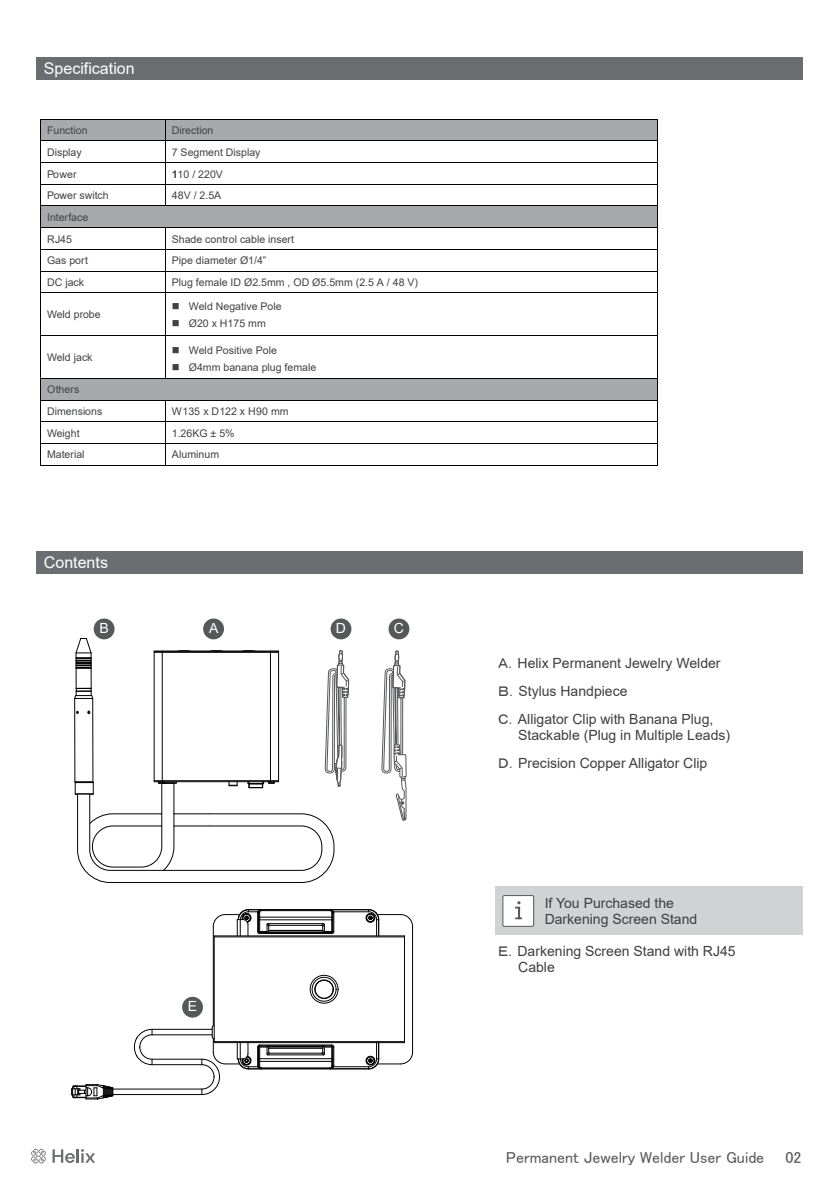
<style>
.page{position:relative;width:840px;height:1191px;background:#fff}
.page>*{position:absolute;margin:0;border:0;box-sizing:border-box;transform-origin:0 0}
.t1{font:16px "MS UI Gothic";color:#57585a}
.t2{font:16px "Arial";color:#fff}
.t3{font:14px/28px "Arial";color:#3e3e3f}
.t4{font:14px "Arial";color:#fff}
.t5{font:10.6px/21.6px "Arial";color:#404142}
.s1{font-family:"MS UI Gothic"}
</style>
<div class="page">
<svg style="left:31px;top:1148px;width:15px;height:15px"></svg>
<svg style="left:52px;top:1149px;width:43px;height:14px"></svg>
<div style="left:495px;top:886px;width:307px;height:49px;background:#d1d2d4"></div>
<div style="left:37px;top:57px;width:765px;height:22px;background:#6c6d70"></div>
<div style="left:37px;top:551px;width:765px;height:23px;background:#6c6d70"></div>
<div style="left:41px;top:119px;width:124px;height:21px;background:#a8a9ad"></div>
<div style="left:166px;top:119px;width:490px;height:21px;background:#a8a9ad"></div>
<hr style="left:41px;top:119px;width:124px;height:1px;background:#030303">
<hr style="left:166px;top:119px;width:490px;height:1px;background:#030303">
<hr style="left:41px;top:140px;width:124px;height:1px;background:#030303">
<hr style="left:166px;top:140px;width:490px;height:1px;background:#030303">
<hr style="left:41px;top:162px;width:124px;height:1px;background:#030303">
<hr style="left:166px;top:162px;width:490px;height:1px;background:#030303">
<hr style="left:41px;top:184px;width:124px;height:1px;background:#030303">
<hr style="left:166px;top:184px;width:490px;height:1px;background:#030303">
<div style="left:47px;top:206px;width:603px;height:21px;background:#a8a9ad"></div>
<hr style="left:41px;top:206px;width:124px;height:1px;background:#030303">
<svg style="left:165px;top:119px;width:1px;height:87px"></svg>
<hr style="left:166px;top:206px;width:490px;height:1px;background:#030303">
<hr style="left:41px;top:227px;width:124px;height:1px;background:#030303">
<hr style="left:166px;top:227px;width:490px;height:1px;background:#030303">
<hr style="left:41px;top:249px;width:124px;height:1px;background:#030303">
<hr style="left:166px;top:249px;width:490px;height:1px;background:#030303">
<hr style="left:41px;top:271px;width:124px;height:1px;background:#030303">
<hr style="left:166px;top:271px;width:490px;height:1px;background:#030303">
<svg style="left:40px;top:119px;width:1px;height:174px"></svg>
<hr style="left:41px;top:292px;width:124px;height:1px;background:#030303">
<svg style="left:165px;top:227px;width:1px;height:66px"></svg>
<hr style="left:166px;top:292px;width:490px;height:1px;background:#030303">
<svg style="left:656px;top:119px;width:1px;height:174px"></svg>
<hr style="left:40px;top:293px;width:1px;height:42px;background:#030303">
<hr style="left:165px;top:293px;width:1px;height:42px;background:#030303">
<hr style="left:656px;top:293px;width:1px;height:42px;background:#030303">
<hr style="left:41px;top:335px;width:124px;height:1px;background:#030303">
<hr style="left:166px;top:335px;width:490px;height:1px;background:#030303">
<hr style="left:40px;top:336px;width:1px;height:42px;background:#030303">
<hr style="left:165px;top:336px;width:1px;height:42px;background:#030303">
<hr style="left:656px;top:336px;width:1px;height:42px;background:#030303">
<div style="left:47px;top:379px;width:603px;height:21px;background:#a8a9ad"></div>
<hr style="left:41px;top:378px;width:124px;height:1px;background:#030303">
<hr style="left:166px;top:378px;width:490px;height:1px;background:#030303">
<hr style="left:41px;top:400px;width:124px;height:1px;background:#030303">
<hr style="left:166px;top:400px;width:490px;height:1px;background:#030303">
<hr style="left:41px;top:421px;width:124px;height:1px;background:#030303">
<hr style="left:166px;top:421px;width:490px;height:1px;background:#030303">
<hr style="left:41px;top:443px;width:124px;height:1px;background:#030303">
<hr style="left:166px;top:443px;width:490px;height:1px;background:#030303">
<svg style="left:40px;top:378px;width:1px;height:88px"></svg>
<hr style="left:41px;top:465px;width:124px;height:1px;background:#030303">
<svg style="left:165px;top:400px;width:1px;height:66px"></svg>
<hr style="left:166px;top:465px;width:490px;height:1px;background:#030303">
<svg style="left:656px;top:378px;width:1px;height:88px"></svg>
<div style="left:203px;top:618px;width:21px;height:21px;background:#57585a;border-radius:50%"></div>
<div style="left:94px;top:618px;width:20px;height:21px;background:#57585a;border-radius:50%"></div>
<div style="left:388px;top:618px;width:21px;height:21px;background:#57585a;border-radius:50%"></div>
<div style="left:330px;top:618px;width:21px;height:21px;background:#57585a;border-radius:50%"></div>
<hr style="left:330px;top:1068px;width:38px;height:1px;background:#030303">
<hr style="left:333px;top:1066px;width:35px;height:1px;background:#030303">
<hr style="left:214px;top:1042px;width:190px;height:1px;background:#030303">
<hr style="left:214px;top:1041px;width:190px;height:1px;background:#030303">
<hr style="left:214px;top:936px;width:190px;height:1px;background:#030303">
<hr style="left:214px;top:935px;width:190px;height:1px;background:#030303">
<hr style="left:333px;top:911px;width:35px;height:1px;background:#030303">
<hr style="left:248px;top:909px;width:120px;height:1px;background:#030303">
<hr style="left:412px;top:926px;width:1px;height:126px;background:#030303">
<div style="left:365px;top:1056px;width:10px;height:9px;border:1px solid #030303;border-radius:50%"></div>
<div style="left:366px;top:1056px;width:8px;height:8px;border:1px solid #030303;border-radius:50%"></div>
<div style="left:365px;top:913px;width:10px;height:9px;border:1px solid #030303;border-radius:50%"></div>
<div style="left:366px;top:913px;width:8px;height:9px;border:1px solid #030303;border-radius:50%"></div>
<div style="left:366px;top:914px;width:8px;height:7px;border:1px solid #030303;border-radius:50%"></div>
<svg style="left:368px;top:627px;width:44px;height:443px"></svg>
<svg style="left:71px;top:626px;width:278px;height:473px"></svg>
<div style="left:502px;top:895px;width:31px;height:31px;background:#fff"></div>
<div style="left:502px;top:895px;width:32px;height:31px;border:1px solid #57585a"></div>
<svg style="left:515px;top:901px;width:6px;height:18px"></svg>
<h1 class="t2" style="left:44px;top:57px;width:92px">Specification</h1>
<p class="t5" style="left:47px;top:119px;width:42px">Function</p>
<p class="t5" style="left:172px;top:119px;width:43px">Direction</p>
<p class="t5" style="left:47px;top:141px;width:36px">Display</p>
<p class="t5" style="left:172px;top:141px;width:90px">7 Segment Display</p>
<p class="t5" style="left:47px;top:163px;width:31px">Power</p>
<p class="t5" style="left:172px;top:163px;width:53px">110 / 220V</p>
<p class="t5" style="left:47px;top:185px;width:63px">Power switch</p>
<p class="t5" style="left:172px;top:185px;width:51px">48V / 2.5A</p>
<p class="t5" style="left:47px;top:206px;width:43px">Interface<br>RJ45</p>
<p class="t5" style="left:172px;top:228px;width:124px">Shade control cable insert</p>
<p class="t5" style="left:47px;top:250px;width:42px">Gas port</p>
<p class="t5" style="left:172px;top:250px;width:96px">Pipe diameter Ø1/4”</p>
<p class="t5" style="left:47px;top:271px;width:38px">DC jack</p>
<p class="t5" style="left:172px;top:271px;width:248px">Plug female ID Ø2.5mm , OD Ø5.5mm (2.5 A / 48 V)</p>
<p class="t5" style="left:47px;top:304px;width:55px">Weld probe</p>
<p class="t5" style="left:172px;top:296px;width:111px">■ Weld Negative Pole</p>
<p class="t5" style="left:172px;top:313px;width:95px">■ Ø20 x H175 mm</p>
<p class="t5" style="left:47px;top:346px;width:47px">Weld jack</p>
<p class="t5" style="left:47px;top:379px;width:57px">Others<br>Dimensions</p>
<p class="t5" style="left:172px;top:339px;width:107px">■ Weld Positive Pole</p>
<p class="t5" style="left:172px;top:356px;width:146px">■ Ø4mm banana plug female</p>
<p class="t5" style="left:172px;top:400px;width:118px">W135 x D122 x H90 mm</p>
<p class="t5" style="left:47px;top:422px;width:34px">Weight</p>
<p class="t5" style="left:172px;top:422px;width:64px">1.26KG ± 5%</p>
<p class="t5" style="left:47px;top:444px;width:39px">Material</p>
<p class="t5" style="left:172px;top:444px;width:49px">Aluminum</p>
<h1 class="t2" style="left:44px;top:552px;width:66px">Contents</h1>
<h2 class="t4" style="left:99px;top:618px;width:11px">B</h2>
<h2 class="t4" style="left:209px;top:618px;width:11px">A</h2>
<h2 class="t4" style="left:336px;top:618px;width:12px">D</h2>
<h2 class="t4" style="left:393px;top:618px;width:12px">C</h2>
<h2 class="t4" style="left:188px;top:996px;width:11px">E</h2>
<h2 class="t3" style="left:498px;top:649px;width:224px"><span class="s1">Ａ．</span>Helix Permanent Jewelry Welder<br><span class="s1">Ｂ．</span>Stylus Handpiece<br><span class="s1">Ｃ．</span>Alligator Clip with Banana Plug,</h2>
<h2 class="t3" style="left:498px;top:721px;width:233px;text-indent:20px">Stackable (Plug in Multiple Leads)<br><span class="s1">Ｄ．</span>Precision Copper Alligator Clip</h2>
<h2 class="t3" style="left:544px;top:895px;width:154px;line-height:16px">If You Purchased the<br>Darkening Screen Stand</h2>
<h2 class="t3" style="left:518px;top:943px;width:219px;line-height:16px;text-indent:-20px"><span class="s1">Ｅ．</span>Darkening Screen Stand with RJ45<br>Cable</h2>
<h1 class="t1" style="left:506px;top:1149px;width:296px">Permanent Jewelry Welder User Guide　　02</h1>
</div>
